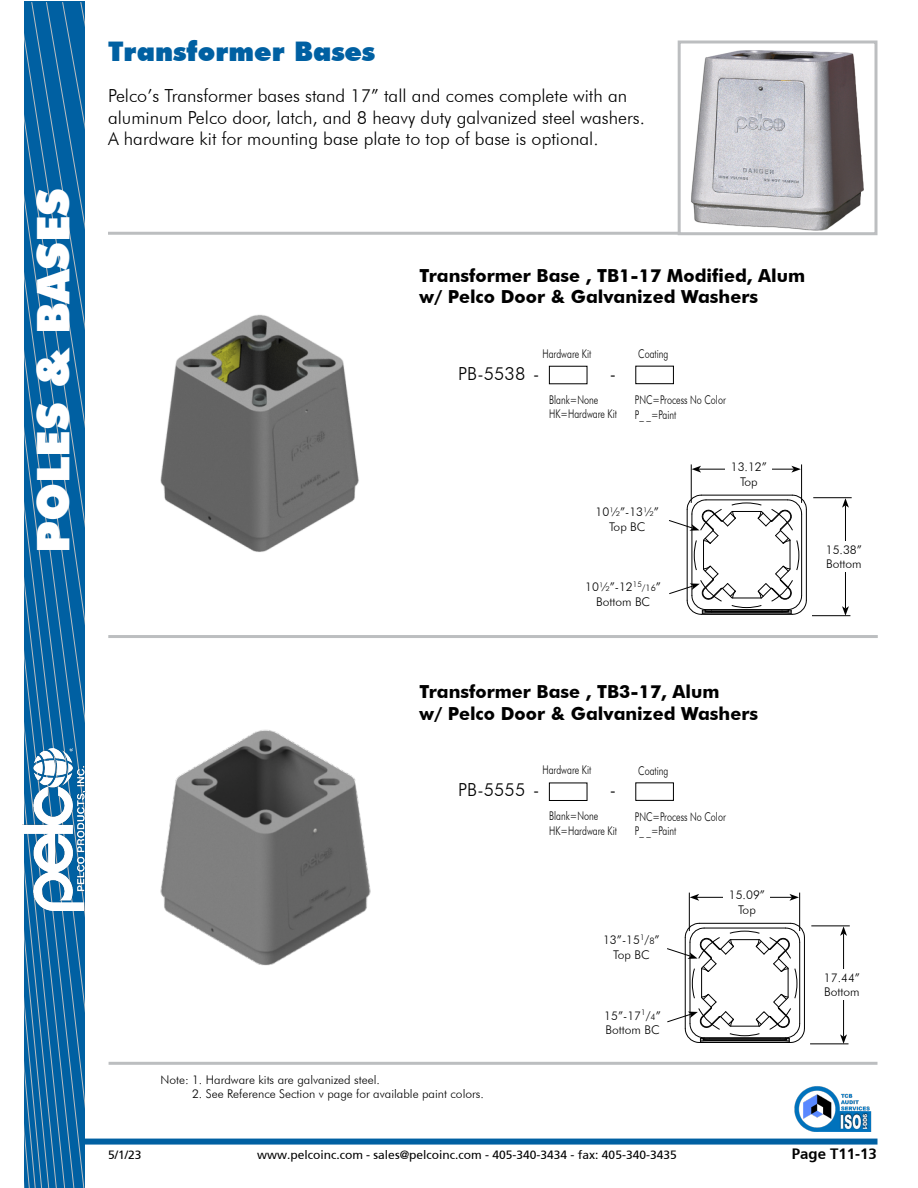
<style>
.page{position:relative;width:918px;height:1188px;background:#fff}
.page>*{position:absolute;margin:0;border:0;box-sizing:border-box;transform-origin:0 0}
.t1{font:900 45px "Futura BT";color:#fff}
.t2{font:900 27px "Futura BT";color:#0060a2}
.t3{font:300 18px/21.6px "Futura BT";color:#000}
.t4{font:700 18px/21.6px "Futura BT";color:#000}
.t5{font:700 15px "Frutiger SAIN Bdv 1";color:#000}
.t6{font:300 12px/14.4px "Futura BT";color:#000;text-align:center}
.t7{font:300 12px/14.4px "Futura BT";color:#000;scale:.75 1}
.t8{font:12px "Frutiger SAIN Rmv 1 Roman";color:#000}
.t9{font:300 9px "Futura BT";color:#000}
.s1{font-size:12px}
.s2{font-size:9px}
</style>
<div class="page">
<img style="left:794px;top:1086px;width:78px;height:46px">
<svg style="left:24px;top:2px;width:61px;height:1186px;background:#1068a4"></svg>
<img style="left:23px;top:749px;width:63px;height:162px">
<div style="left:85px;top:1139px;width:793px;height:6px;background:#0060a2"></div>
<hr style="left:108px;top:232px;width:768px;height:3px;background:#bcbec0">
<hr style="left:109px;top:1062px;width:768px;height:3px;background:#bcbec0">
<img style="left:160px;top:314px;width:199px;height:238px">
<img style="left:691px;top:50px;width:173px;height:181px">
<div style="left:678px;top:40px;width:200px;height:195px;border:3px solid #bcbec0"></div>
<hr style="left:108px;top:635px;width:770px;height:3px;background:#bcbec0">
<div style="left:635px;top:366px;width:39px;height:18px;border:1px solid #000"></div>
<hr style="left:845px;top:505px;width:1px;height:104px;background:#000">
<svg style="left:842px;top:606px;width:7px;height:9px"></svg>
<svg style="left:842px;top:498px;width:7px;height:10px"></svg>
<hr style="left:691px;top:464px;width:1px;height:39px;background:#000">
<hr style="left:801px;top:464px;width:1px;height:39px;background:#000">
<hr style="left:699px;top:469px;width:95px;height:1px;background:#000">
<svg style="left:692px;top:466px;width:9px;height:7px"></svg>
<svg style="left:791px;top:466px;width:10px;height:7px"></svg>
<div style="left:812px;top:541px;width:64px;height:31px;background:#fff"></div>
<hr style="left:813px;top:497px;width:39px;height:1px;background:#000">
<hr style="left:812px;top:615px;width:38px;height:1px;background:#000">
<div style="left:726px;top:461px;width:46px;height:26px;background:#fff"></div>
<svg style="left:669px;top:494px;width:138px;height:121px"></svg>
<div style="left:549px;top:783px;width:38px;height:18px;border:1px solid #000"></div>
<div style="left:635px;top:782px;width:39px;height:19px;border:1px solid #000"></div>
<img style="left:160px;top:729px;width:211px;height:237px">
<hr style="left:843px;top:933px;width:1px;height:104px;background:#000">
<svg style="left:840px;top:1034px;width:7px;height:9px"></svg>
<svg style="left:840px;top:927px;width:7px;height:9px"></svg>
<hr style="left:689px;top:893px;width:1px;height:38px;background:#000">
<hr style="left:799px;top:893px;width:1px;height:38px;background:#000">
<hr style="left:697px;top:897px;width:95px;height:1px;background:#000">
<svg style="left:690px;top:894px;width:9px;height:7px"></svg>
<svg style="left:789px;top:894px;width:10px;height:7px"></svg>
<div style="left:810px;top:969px;width:64px;height:31px;background:#fff"></div>
<hr style="left:811px;top:926px;width:39px;height:1px;background:#000">
<hr style="left:810px;top:1043px;width:39px;height:1px;background:#000">
<div style="left:724px;top:889px;width:46px;height:26px;background:#fff"></div>
<svg style="left:667px;top:923px;width:138px;height:120px"></svg>
<h1 class="t1" style="left:26px;top:553px;width:366px;rotate:-90deg">POLES &amp; BASES</h1>
<h2 class="t2" style="left:108px;top:35px;width:269px">Transformer Bases</h2>
<h3 class="t3" style="left:108px;top:85px;width:538px">Pelco’s Transformer bases stand 17” tall and comes complete with an aluminum Pelco door, latch, and 8 heavy duty galvanized steel washers.<br>A hardware kit for mounting base plate to top of base is optional.</h3>
<h3 class="t4" style="left:420px;top:264px;width:387px">Transformer Base , TB1-17 Modified, Alum w/ Pelco Door &amp; Galvanized Washers</h3>
<p class="t7" style="left:542px;top:346px;width:67px">Hardware Kit</p>
<p class="t7" style="left:549px;top:392px;width:92px">Blank=None<br>HK=Hardware Kit</p>
<h3 class="t3" style="left:458px;top:362px;width:83px">PB-5538 -</h3>
<h3 class="t3" style="left:610px;top:362px;width:8px">-</h3>
<p class="t7" style="left:638px;top:347px;width:42px">Coating</p>
<p class="t7" style="left:635px;top:393px;width:123px">PNC=Process No Color<br>P_ _=Paint</p>
<p class="t6" style="left:731px;top:460px;width:38px">13.12”<br>Top</p>
<p class="t6" style="left:596px;top:505px;width:65px">10½”-13½”<br>Top BC</p>
<p class="t6" style="left:585px;top:580px;width:58px">10½”-12<sup>15</sup></p>
<p class="t9" style="left:642px;top:583px;width:21px">/16<span class="s1">”</span></p>
<p class="t6" style="left:596px;top:594px;width:56px">Bottom BC</p>
<p class="t6" style="left:826px;top:542px;width:38px;text-align:left">15.38”<br>Bottom</p>
<p class="t8" style="left:108px;top:1147px;width:35px">5/1/23</p>
<h3 class="t4" style="left:420px;top:681px;width:340px">Transformer Base , TB3-17, Alum<br>w/ Pelco Door &amp; Galvanized Washers</h3>
<p class="t7" style="left:542px;top:763px;width:67px">Hardware Kit</p>
<p class="t7" style="left:549px;top:809px;width:92px">Blank=None<br>HK=Hardware Kit</p>
<h3 class="t3" style="left:458px;top:779px;width:83px">PB-5555 -</h3>
<h3 class="t3" style="left:610px;top:779px;width:8px">-</h3>
<p class="t7" style="left:638px;top:764px;width:42px">Coating</p>
<p class="t7" style="left:635px;top:809px;width:123px">PNC=Process No Color<br>P_ _=Paint</p>
<p class="t6" style="left:729px;top:888px;width:38px">15.09”<br>Top</p>
<p class="t6" style="left:160px;top:1072px;width:221px">Note: 1. Hardware kits are galvanized steel.</p>
<p class="t6" style="left:192px;top:1087px;width:293px">2. See Reference Section v page for available paint colors.</p>
<p class="t6" style="left:603px;top:933px;width:58px">13”-15<sup>1</sup>/<span class="s2">8</span>”<br>Top BC</p>
<p class="t6" style="left:604px;top:1008px;width:58px;text-align:left">15”-17<sup>1</sup>/<span class="s2">4</span>”<br>Bottom BC</p>
<p class="t6" style="left:824px;top:970px;width:38px;text-align:left">17.44”<br>Bottom</p>
<p class="t8" style="left:257px;top:1148px;width:421px">www.pelcoinc.com - sales@pelcoinc.com - 405-340-3434 - fax: 405-340-3435</p>
<p class="t5" style="left:792px;top:1145px;width:87px">Page T11-13</p>
</div>
